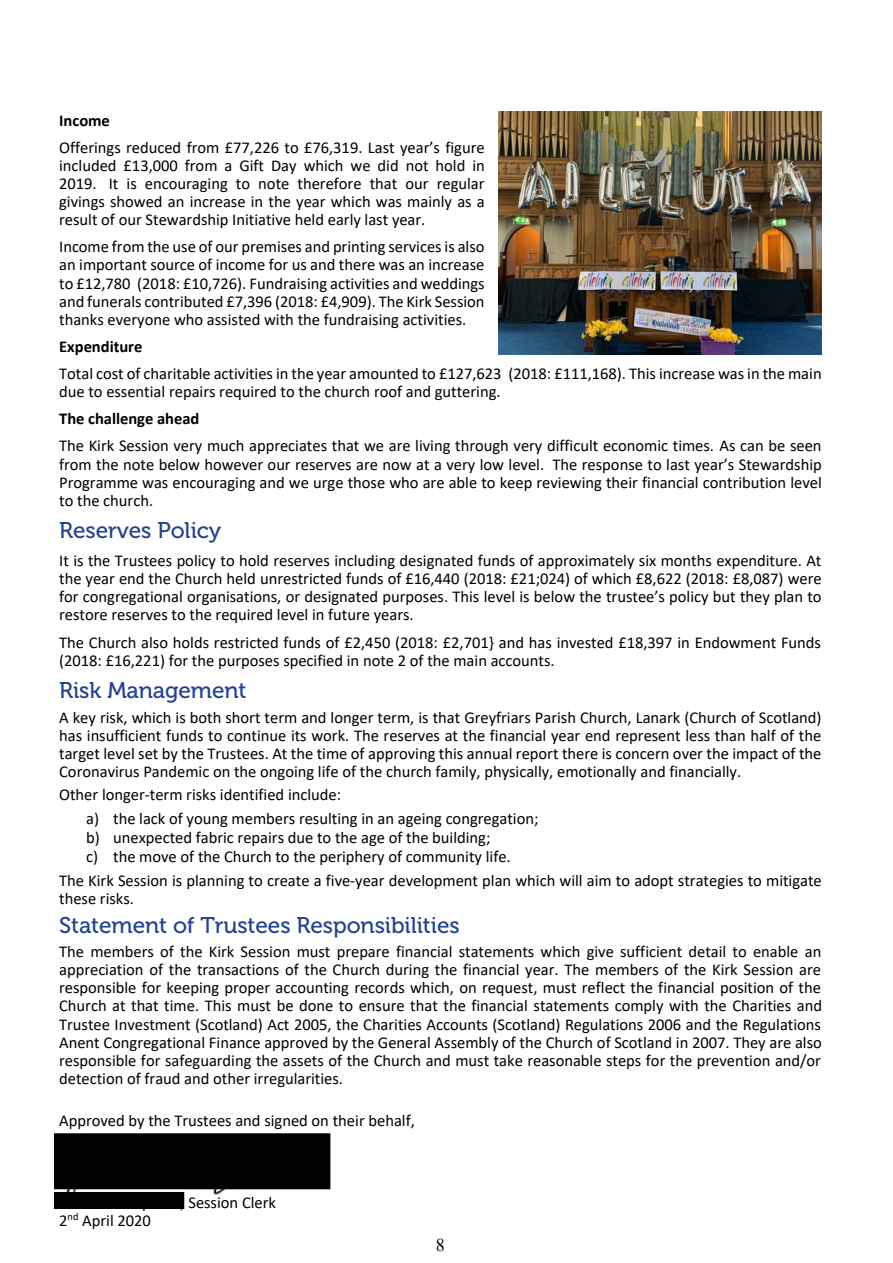
<style>
.page{position:relative;width:893px;height:1263px;background:#fff}
.page>*{position:absolute;margin:0;border:0;box-sizing:border-box;transform-origin:0 0}
.t1{font:22.65px "Museo 500";letter-spacing:-.005em;color:#234290}
.t2{font:18px "Times New Roman";color:#000}
.t3{font:16.5px/18.1px "Calibri";color:#000;text-align:justify}
.t4{font:700 16.5px "Calibri";color:#000}
</style>
<div class="page">
<img style="left:498px;top:112px;width:323px;height:242px">
<img style="left:54px;top:1189px;width:270px;height:20px">
<div style="left:55px;top:1134px;width:275px;height:54px;background:#000"></div>
<div style="left:54px;top:1133px;width:276px;height:56px;border:2px solid #000"></div>
<div style="left:55px;top:1193px;width:129px;height:15px;background:#000"></div>
<div style="left:54px;top:1192px;width:130px;height:17px;border:2px solid #000"></div>
<p class="t4" style="left:59px;top:108px;width:52px">Income</p>
<p class="t3" style="left:59px;top:138px;width:427px">Offerings reduced from £77,226 to £76,319. Last year’s figure included £13,000 from a Gift Day which we did not hold in 2019. It is encouraging to note therefore that our regular givings showed an increase in the year which was mainly as a result of our Stewardship Initiative held early last year.</p>
<p class="t3" style="left:59px;top:237px;width:427px">Income from the use of our premises and printing services is also an important source of income for us and there was an increase to £12,780 (2018: £10,726). Fundraising activities and weddings and funerals contributed £7,396 (2018: £4,909). The Kirk Session thanks everyone who assisted with the fundraising activities.</p>
<p class="t4" style="left:59px;top:335px;width:85px">Expenditure</p>
<p class="t3" style="left:59px;top:364px;width:764px">Total cost of charitable activities in the year amounted to £127,623 (2018: £111,168). This increase was in the main due to essential repairs required to the church roof and guttering.</p>
<p class="t4" style="left:59px;top:407px;width:142px">The challenge ahead</p>
<p class="t3" style="left:59px;top:436px;width:764px">The Kirk Session very much appreciates that we are living through very difficult economic times. As can be seen from the note below however our reserves are now at a very low level. The response to last year’s Stewardship Programme was encouraging and we urge those who are able to keep reviewing their financial contribution level to the church.</p>
<h1 class="t1" style="left:59px;top:518px;width:164px">Reserves Policy</h1>
<p class="t3" style="left:59px;top:551px;width:764px">It is the Trustees policy to hold reserves including designated funds of approximately six months expenditure. At the year end the Church held unrestricted funds of £16,440 (2018: £21;024) of which £8,622 (2018: £8,087) were for congregational organisations, or designated purposes. This level is below the trustee’s policy but they plan to restore reserves to the required level in future years.</p>
<p class="t3" style="left:59px;top:633px;width:763px">The Church also holds restricted funds of £2,450 (2018: £2,701} and has invested £18,397 in Endowment Funds (2018: £16,221) for the purposes specified in note 2 of the main accounts.</p>
<h1 class="t1" style="left:59px;top:677px;width:189px">Risk Management</h1>
<p class="t3" style="left:59px;top:707px;width:764px">A key risk, which is both short term and longer term, is that Greyfriars Parish Church, Lanark (Church of Scotland) has insufficient funds to continue its work. The reserves at the financial year end represent less than half of the target level set by the Trustees. At the time of approving this annual report there is concern over the impact of the Coronavirus Pandemic on the ongoing life of the church family, physically, emotionally and financially.</p>
<p class="t3" style="left:86px;top:782px;width:454px;line-height:23.7px;text-indent:-27px">Other longer-term risks identified include:<br>a) the lack of young members resulting in an ageing congregation;</p>
<p class="t3" style="left:86px;top:827px;width:426px;line-height:19.5px">b) unexpected fabric repairs due to the age of the building;<br>c) the move of the Church to the periphery of community life.</p>
<p class="t3" style="left:59px;top:871px;width:764px">The Kirk Session is planning to create a five-year development plan which will aim to adopt strategies to mitigate these risks.</p>
<h1 class="t1" style="left:59px;top:912px;width:402px">Statement of Trustees Responsibilities</h1>
<p class="t3" style="left:59px;top:942px;width:764px">The members of the Kirk Session must prepare financial statements which give sufficient detail to enable an appreciation of the transactions of the Church during the financial year. The members of the Kirk Session are responsible for keeping proper accounting records which, on request, must reflect the financial position of the Church at that time. This must be done to ensure that the financial statements comply with the Charities and Trustee Investment (Scotland) Act 2005, the Charities Accounts (Scotland) Regulations 2006 and the Regulations Anent Congregational Finance approved by the General Assembly of the Church of Scotland in 2007. They are also responsible for safeguarding the assets of the Church and must take reasonable steps for the prevention and/or detection of fraud and other irregularities.</p>
<p class="t3" style="left:59px;top:1110px;width:357px">Approved by the Trustees and signed on their behalf,</p>
<p class="t3" style="left:59px;top:1193px;width:218px">Graham Chapman, Session Clerk<br>2<sup>nd</sup> April 2020</p>
<p class="t2" style="left:436px;top:1232px;width:10px">8</p>
</div>
